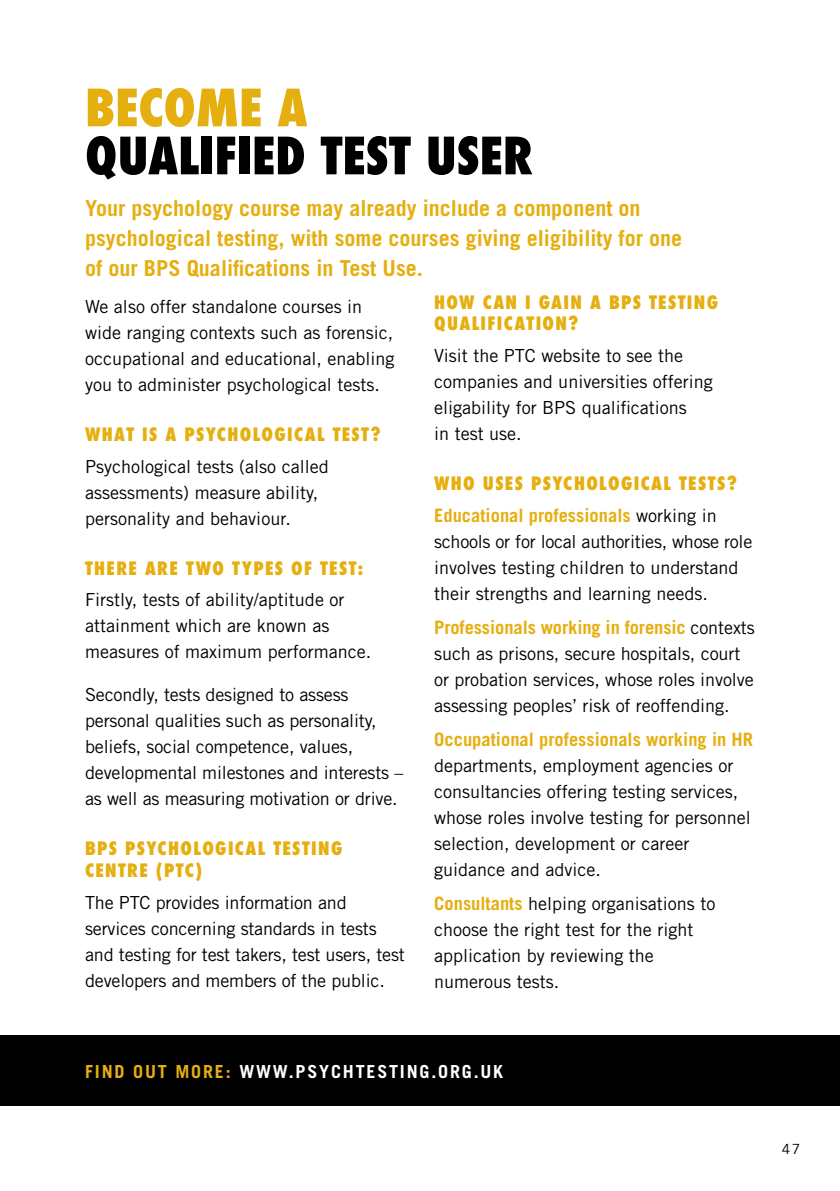
<style>
.page{position:relative;width:840px;height:1191px;background:#fff}
.page>*{position:absolute;margin:0;border:0;box-sizing:border-box;transform-origin:0 0}
.t1{font:800 condensed 50px "Futura";color:#000}
.t2{font:800 condensed 50px "Futura";color:#e5af10}
.t3{font:700 22px/30px "Trade Gothic";color:#e5af10}
.t4{font:700 18.4px "Trade Gothic";color:#e5af10}
.t5{font:700 18.4px "Trade Gothic LT Std";color:#e5af10}
.t6{font:18px/26px "Trade Gothic";color:#000}
.t7{font:800 condensed 18px/21.6px "Futura";letter-spacing:.075em;color:#e5af10}
.t8{font:700 18px "Trade Gothic";letter-spacing:.1em;color:#fff}
.t9{font:14px "Trade Gothic";color:#000}
.s1{font-family:"Trade Gothic";font-weight:400;font-size:18px;color:#000}
.s2{font-weight:400;font-size:18px;color:#000}
.s3{font-weight:700;font-size:18.4px;color:#e5af10}
.s4{color:#e5af10}
</style>
<div class="page">
<div style="left:0;top:1035px;width:839px;height:71px;background:#000"></div>
<h1 class="t2" style="left:85px;top:74px;width:224px">BECOME A</h1>
<h1 class="t1" style="left:85px;top:122px;width:449px">QUALIFIED TEST USER</h1>
<p class="t3" style="left:85px;top:192px;width:598px">Your psychology course may already include a component on psychological testing, with some courses giving eligibility for one of our BPS Qualifications in Test Use.</p>
<p class="t6" style="left:85px;top:293px;width:311px">We also offer standalone courses in wide ranging contexts such as forensic, occupational and educational, enabling you to administer psychological tests.</p>
<p class="t7" style="left:85px;top:424px;width:297px">WHAT IS A PSYCHOLOGICAL TEST?</p>
<p class="t6" style="left:85px;top:453px;width:245px">Psychological tests (also called assessments) measure ability, personality and behaviour.</p>
<p class="t7" style="left:85px;top:557px;width:279px">THERE ARE TWO TYPES OF TEST:</p>
<p class="t6" style="left:85px;top:587px;width:287px">Firstly, tests of ability/aptitude or attainment which are known as measures of maximum performance.</p>
<p class="t6" style="left:85px;top:681px;width:319px">Secondly, tests designed to assess personal qualities such as personality, beliefs, social competence, values, developmental milestones and interests – as well as measuring motivation or drive.</p>
<p class="t7" style="left:85px;top:838px;width:259px">BPS PSYCHOLOGICAL TESTING<br>CENTRE (PTC)</p>
<p class="t6" style="left:85px;top:889px;width:321px">The PTC provides information and services concerning standards in tests and testing for test takers, test users, test developers and members of the public.</p>
<p class="t7" style="left:434px;top:291px;width:285px">HOW CAN I GAIN A BPS TESTING<br>QUALIFICATION?</p>
<p class="t6" style="left:434px;top:342px;width:280px">Visit the PTC website to see the companies and universities offering eligability for BPS qualifications<br>in test use.</p>
<p class="t7" style="left:434px;top:472px;width:304px">WHO USES PSYCHOLOGICAL TESTS?</p>
<p class="t5" style="left:434px;top:504px;width:284px">Educational professionals <span class="s1">working in</span></p>
<p class="t6" style="left:434px;top:528px;width:319px">schools or for local authorities, whose role involves testing children to understand their strengths and learning needs.</p>
<p class="t4" style="left:434px;top:616px;width:322px">Professionals working in forensic <span class="s2">contexts</span></p>
<p class="t6" style="left:434px;top:640px;width:321px">such as prisons, secure hospitals, court or probation services, whose roles involve assessing peoples’ risk of reoffending.</p>
<p class="t4" style="left:434px;top:727px;width:320px">Occupational professionals working in HR</p>
<p class="t6" style="left:434px;top:752px;width:318px">departments, employment agencies or consultancies offering testing services, whose roles involve testing for personnel selection, development or career guidance and advice.</p>
<p class="t6" style="left:434px;top:890px;width:282px"><span class="s3">Consultants</span> helping organisations to choose the right test for the right application by reviewing the numerous tests.</p>
<p class="t8" style="left:85px;top:1060px;width:419px"><span class="s4">FIND OUT MORE:</span> WWW.PSYCHTESTING.ORG.UK</p>
<p class="t9" style="left:781px;top:1140px;width:20px">47</p>
</div>
